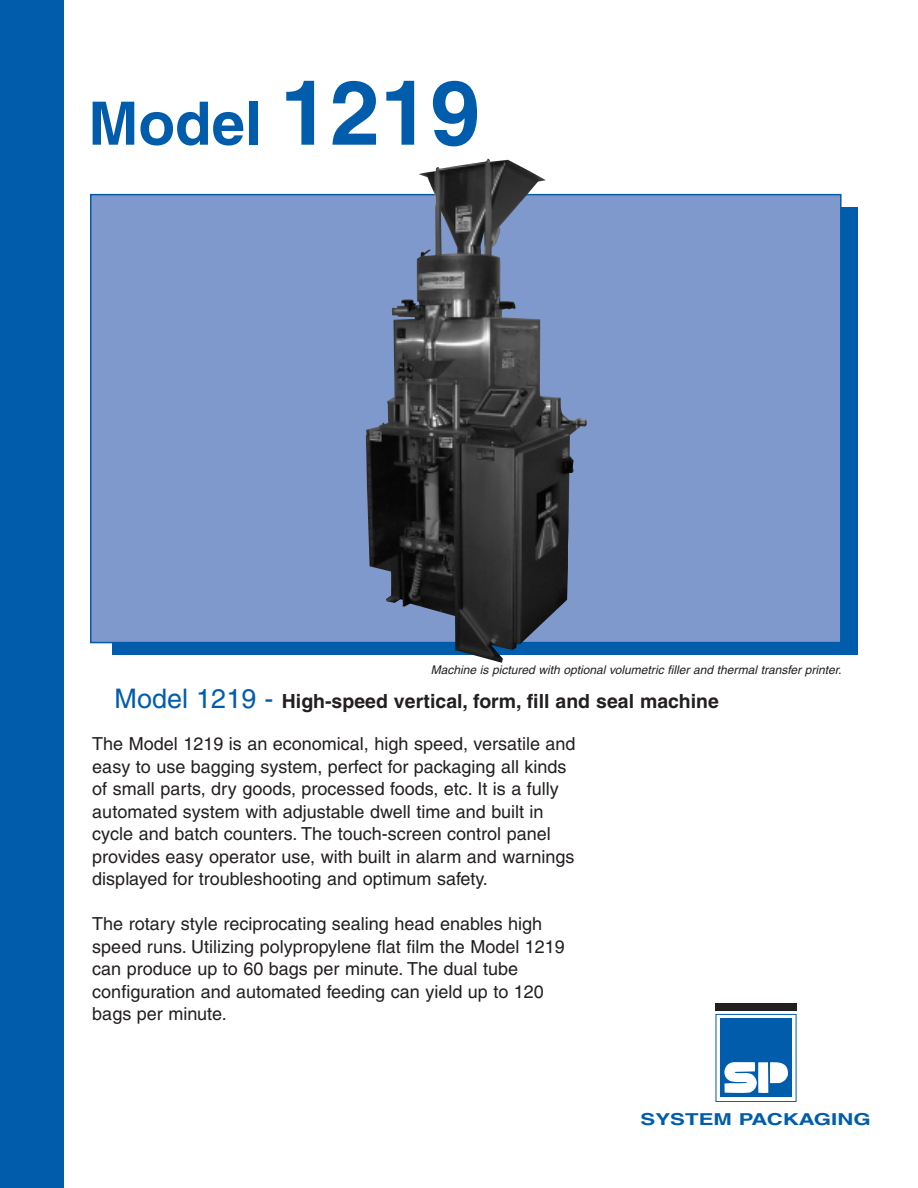
<style>
.page{position:relative;width:918px;height:1188px;background:#fff}
.page>*{position:absolute;margin:0;border:0;box-sizing:border-box;transform-origin:0 0}
.t1{font:700 60px "Helvetica";color:#015dab}
.t2{font:700 19.5px "Helvetica";color:#231f20}
.t3{font:18px/22.5px "Helvetica";color:#231f20}
.t4{font:700 16.5px "Helvetica";color:#015dab;scale:1.35 1}
.t5{font:italic 12px "Helvetica";color:#231f20}
.s1{font-size:90px}
.s2{font-weight:400;font-size:27px;color:#015dab}
</style>
<div class="page">
<div style="left:0;top:0;width:64px;height:1188px;background:#015dab"></div>
<div style="left:113px;top:207px;width:745px;height:448px;background:#015dab"></div>
<div style="left:91px;top:195px;width:750px;height:448px;background:#7f99cd"></div>
<img style="left:366px;top:159px;width:221px;height:504px">
<div style="left:720px;top:1018px;width:72px;height:79px;background:#015dab"></div>
<div style="left:715px;top:1003px;width:82px;height:8px;background:#231f20"></div>
<div style="left:716px;top:1014px;width:81px;height:88px;border:1px solid #015dab"></div>
<svg style="left:724px;top:1062px;width:64px;height:31px"></svg>
<h1 class="t1" style="left:88px;top:100px;width:393px">Model <span class="s1">1219</span></h1>
<p class="t5" style="left:431px;top:665px;width:412px">Machine is pictured with optional volumetric filler and thermal transfer printer.</p>
<p class="t2" style="left:115px;top:694px;width:606px"><span class="s2">Model 1219 -</span> High-speed vertical, form, fill and seal machine</p>
<p class="t3" style="left:92px;top:734px;width:485px">The Model 1219 is an economical, high speed, versatile and easy to use bagging system, perfect for packaging all kinds of small parts, dry goods, processed foods, etc. It is a fully automated system with adjustable dwell time and built in cycle and batch counters. The touch-screen control panel provides easy operator use, with built in alarm and warnings displayed for troubleshooting and optimum safety.</p>
<p class="t3" style="left:92px;top:914px;width:474px">The rotary style reciprocating sealing head enables high speed runs. Utilizing polypropylene flat film the Model 1219 can produce up to 60 bags per minute. The dual tube configuration and automated feeding can yield up to 120 bags per minute.</p>
<p class="t4" style="left:641px;top:1112px;width:172px">SYSTEM PACKAGING</p>
</div>
